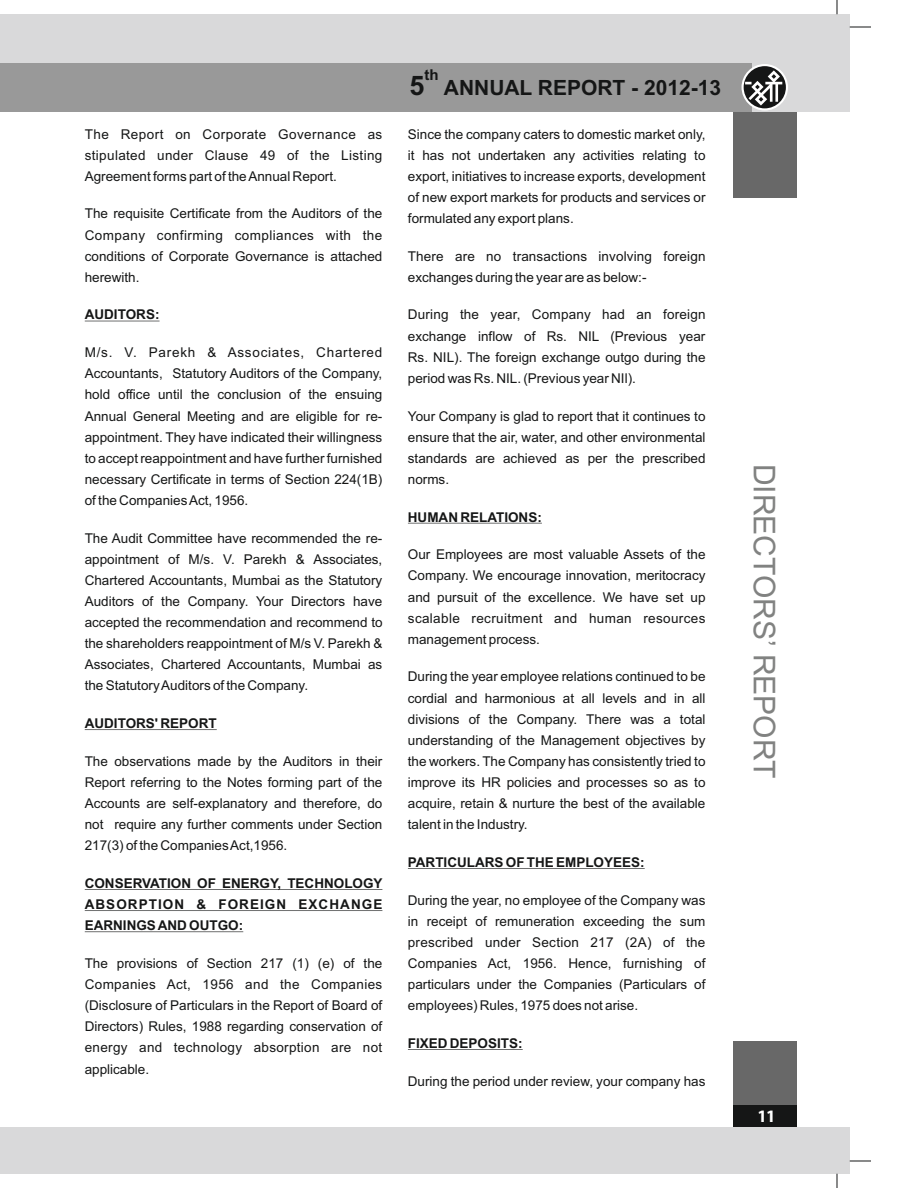
<style>
.page{position:relative;width:918px;height:1188px;background:#fff}
.page>*{position:absolute;margin:0;border:0;box-sizing:border-box;transform-origin:0 0}
.t1{font:30px "Arial";color:#818281}
.t2{font:700 21px "Arial";color:#151616}
.t3{font:800 15px "Koz Go Pro";color:#fff}
.t4{font:700 15px "Arial";color:#151616}
.t5{font:13.5px/21.1px "Arial";color:#151616;text-align:justify}
.t6{font:700 13.5px/21.1px "Arial";color:#151616;text-align:justify}
.s1{font-size:27px}
</style>
<div class="page">
<div style="left:0;top:1127px;width:850px;height:47px;background:#d9d9da"></div>
<div style="left:0;top:14px;width:850px;height:98px;background:#d9d9da"></div>
<div style="left:0;top:63px;width:752px;height:49px;background:#999"></div>
<svg style="left:837px;top:0;width:1px;height:14px"></svg>
<svg style="left:837px;top:1174px;width:1px;height:14px"></svg>
<svg style="left:850px;top:27px;width:21px;height:1px"></svg>
<svg style="left:850px;top:1161px;width:21px;height:1px"></svg>
<svg style="left:742px;top:64px;width:46px;height:47px"></svg>
<svg style="left:745px;top:70px;width:37px;height:36px"></svg>
<div style="left:733px;top:112px;width:64px;height:85px;background:#686868"></div>
<div style="left:733px;top:1042px;width:64px;height:85px;background:#686868"></div>
<div style="left:733px;top:1106px;width:64px;height:21px;background:#151616"></div>
<hr style="left:85px;top:321px;width:75px;height:1px;background:#151616">
<hr style="left:85px;top:729px;width:132px;height:1px;background:#151616">
<hr style="left:85px;top:889px;width:297px;height:1px;background:#151616">
<hr style="left:85px;top:910px;width:297px;height:1px;background:#151616">
<hr style="left:85px;top:932px;width:158px;height:1px;background:#151616">
<hr style="left:408px;top:523px;width:134px;height:1px;background:#151616">
<hr style="left:408px;top:868px;width:237px;height:1px;background:#151616">
<hr style="left:408px;top:1049px;width:115px;height:1px;background:#151616">
<p class="t5" style="left:85px;top:124px;width:299px">The Report on Corporate Governance as stipulated under Clause 49 of the Listing Agreement forms part of the Annual Report.</p>
<p class="t5" style="left:85px;top:204px;width:299px">The requisite Certificate from the Auditors of the Company confirming compliances with the conditions of Corporate Governance is attached herewith.</p>
<p class="t6" style="left:85px;top:305px;width:76px">AUDITORS:</p>
<p class="t5" style="left:85px;top:343px;width:299px">M/s. V. Parekh &amp; Associates, Chartered Accountants, Statutory Auditors of the Company, hold office until the conclusion of the ensuing Annual General Meeting and are eligible for re&shy;appointment. They have indicated their willingness to accept reappointment and have further furnished necessary Certificate in terms of Section 224(1B) of the Companies Act, 1956.</p>
<p class="t5" style="left:85px;top:529px;width:299px">The Audit Committee have recommended the re&shy;appointment of M/s. V. Parekh &amp; Associates, Chartered Accountants, Mumbai as the Statutory Auditors of the Company. Your Directors have accepted the recommendation and recommend to the shareholders reappointment of M/s V. Parekh &amp; Associates, Chartered Accountants, Mumbai as the Statutory Auditors of the Company.</p>
<p class="t6" style="left:85px;top:714px;width:133px">AUDITORS' REPORT</p>
<p class="t5" style="left:85px;top:752px;width:299px">The observations made by the Auditors in their Report referring to the Notes forming part of the Accounts are self-explanatory and therefore, do not require any further comments under Section 217(3) of the Companies Act,1956.</p>
<p class="t6" style="left:85px;top:874px;width:299px">CONSERVATION OF ENERGY, TECHNOLOGY ABSORPTION &amp; FOREIGN EXCHANGE EARNINGS AND OUTGO:</p>
<p class="t5" style="left:85px;top:954px;width:299px">The provisions of Section 217 (1) (e) of the Companies Act, 1956 and the Companies (Disclosure of Particulars in the Report of Board of Directors) Rules, 1988 regarding conservation of energy and technology absorption are not applicable.</p>
<p class="t4" style="left:425px;top:69px;width:16px">th</p>
<h2 class="t2" style="left:410px;top:80px;width:313px"><span class="s1">5</span> ANNUAL REPORT - 2012-13</h2>
<p class="t5" style="left:408px;top:124px;width:299px">Since the company caters to domestic market only, it has not undertaken any activities relating to export, initiatives to increase exports, development of new export markets for products and services or formulated any export plans.</p>
<p class="t5" style="left:408px;top:247px;width:299px">There are no transactions involving foreign exchanges during the year are as below:-</p>
<p class="t5" style="left:408px;top:305px;width:299px">During the year, Company had an foreign exchange inflow of Rs. NIL (Previous year Rs. NIL). The foreign exchange outgo during the period was Rs. NIL. (Previous year NIl).</p>
<p class="t5" style="left:408px;top:406px;width:299px">Your Company is glad to report that it continues to ensure that the air, water, and other environmental standards are achieved as per the prescribed norms.</p>
<p class="t6" style="left:408px;top:508px;width:135px">HUMAN RELATIONS:</p>
<p class="t5" style="left:408px;top:545px;width:299px">Our Employees are most valuable Assets of the Company. We encourage innovation, meritocracy and pursuit of the excellence. We have set up scalable recruitment and human resources management process.</p>
<p class="t5" style="left:408px;top:667px;width:299px">During the year employee relations continued to be cordial and harmonious at all levels and in all divisions of the Company. There was a total understanding of the Management objectives by the workers. The Company has consistently tried to improve its HR policies and processes so as to acquire, retain &amp; nurture the best of the available talent in the Industry.</p>
<p class="t6" style="left:408px;top:853px;width:238px">PARTICULARS OF THE EMPLOYEES:</p>
<p class="t5" style="left:408px;top:891px;width:299px">During the year, no employee of the Company was in receipt of remuneration exceeding the sum prescribed under Section 217 (2A) of the Companies Act, 1956. Hence, furnishing of particulars under the Companies (Particulars of employees) Rules, 1975 does not arise.</p>
<p class="t6" style="left:408px;top:1034px;width:116px">FIXED DEPOSITS:</p>
<p class="t5" style="left:408px;top:1072px;width:299px">During the period under review, your company has</p>
<h1 class="t1" style="left:776px;top:464px;width:316px;rotate:90deg">DIRECTORS’ REPORT</h1>
<p class="t3" style="left:758px;top:1108px;width:19px">11</p>
</div>
